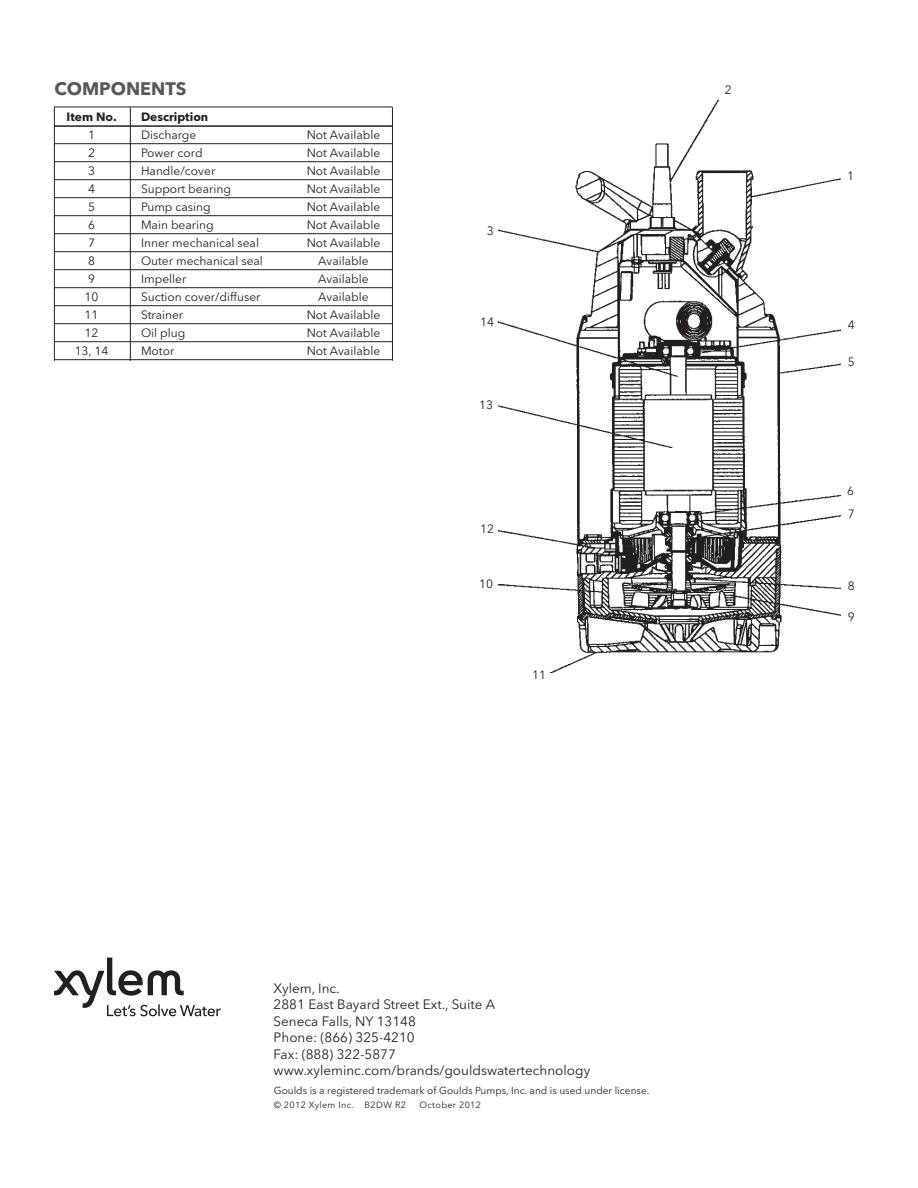
<style>
.page{position:relative;width:918px;height:1188px;background:#fff}
.page>*{position:absolute;margin:0;border:0;box-sizing:border-box;transform-origin:0 0}
.heading{font:700 18px "Avenir Next LT Pro";color:#57585a}
.address{font:13.5px/16.5px "Avenir Next LT Pro";color:#231f20}
.Body_Text{font:12px "Avenir Next LT Pro";color:#231f20}
.t1{font:700 12px "Avenir Next LT Pro";color:#231f20}
.t2{font:10.2px "Avenir Next LT Pro";color:#231f20}
.t3{font:9px "Avenir Next LT Pro";letter-spacing:.04em;color:#231f20}
</style>
<div class="page">
<hr style="left:54px;top:107px;width:338px;height:1px;background:#231f20">
<hr style="left:54px;top:125px;width:338px;height:2px;background:#231f20">
<hr style="left:54px;top:143px;width:338px;height:1px;background:#231f20">
<hr style="left:54px;top:161px;width:338px;height:1px;background:#231f20">
<hr style="left:54px;top:179px;width:338px;height:1px;background:#231f20">
<hr style="left:54px;top:197px;width:338px;height:1px;background:#231f20">
<hr style="left:54px;top:215px;width:338px;height:1px;background:#231f20">
<hr style="left:54px;top:233px;width:338px;height:1px;background:#231f20">
<hr style="left:54px;top:251px;width:338px;height:1px;background:#231f20">
<hr style="left:54px;top:269px;width:338px;height:1px;background:#231f20">
<hr style="left:54px;top:287px;width:338px;height:1px;background:#231f20">
<hr style="left:54px;top:305px;width:338px;height:1px;background:#231f20">
<hr style="left:54px;top:323px;width:338px;height:1px;background:#231f20">
<hr style="left:54px;top:341px;width:338px;height:1px;background:#231f20">
<hr style="left:54px;top:359px;width:338px;height:1px;background:#231f20">
<hr style="left:54px;top:107px;width:1px;height:254px;background:#231f20">
<hr style="left:392px;top:107px;width:1px;height:254px;background:#231f20">
<hr style="left:130px;top:107px;width:1px;height:254px;background:#231f20">
<img style="left:499px;top:101px;width:342px;height:571px">
<svg style="left:54px;top:958px;width:167px;height:58px"></svg>
<p class="heading" style="left:54px;top:77px;width:134px">COMPONENTS</p>
<p class="t1" style="left:67px;top:109px;width:52px">Item No.</p>
<p class="t1" style="left:141px;top:109px;width:69px">Description</p>
<p class="Body_Text" style="left:88px;top:127px;width:8px">1</p>
<p class="Body_Text" style="left:141px;top:127px;width:57px">Discharge</p>
<p class="Body_Text" style="left:307px;top:127px;width:75px">Not Available</p>
<p class="Body_Text" style="left:88px;top:145px;width:8px">2</p>
<p class="Body_Text" style="left:141px;top:145px;width:63px">Power cord</p>
<p class="Body_Text" style="left:307px;top:145px;width:75px">Not Available</p>
<p class="Body_Text" style="left:88px;top:163px;width:8px">3</p>
<p class="Body_Text" style="left:141px;top:163px;width:76px">Handle/cover</p>
<p class="Body_Text" style="left:307px;top:163px;width:75px">Not Available</p>
<p class="Body_Text" style="left:88px;top:181px;width:8px">4</p>
<p class="Body_Text" style="left:141px;top:181px;width:92px">Support bearing</p>
<p class="Body_Text" style="left:307px;top:181px;width:75px">Not Available</p>
<p class="Body_Text" style="left:88px;top:199px;width:8px">5</p>
<p class="Body_Text" style="left:141px;top:199px;width:71px">Pump casing</p>
<p class="Body_Text" style="left:307px;top:199px;width:75px">Not Available</p>
<p class="Body_Text" style="left:88px;top:217px;width:8px">6</p>
<p class="Body_Text" style="left:141px;top:217px;width:74px">Main bearing</p>
<p class="Body_Text" style="left:307px;top:217px;width:75px">Not Available</p>
<p class="Body_Text" style="left:88px;top:235px;width:8px">7</p>
<p class="Body_Text" style="left:141px;top:235px;width:120px">Inner mechanical seal</p>
<p class="Body_Text" style="left:307px;top:235px;width:75px">Not Available</p>
<p class="Body_Text" style="left:88px;top:253px;width:8px">8</p>
<p class="Body_Text" style="left:141px;top:253px;width:123px">Outer mechanical seal</p>
<p class="Body_Text" style="left:318px;top:253px;width:52px">Available</p>
<p class="Body_Text" style="left:88px;top:271px;width:8px">9</p>
<p class="Body_Text" style="left:141px;top:271px;width:47px">Impeller</p>
<p class="Body_Text" style="left:318px;top:271px;width:52px">Available</p>
<p class="Body_Text" style="left:85px;top:289px;width:15px">10</p>
<p class="Body_Text" style="left:141px;top:289px;width:121px">Suction cover/diffuser</p>
<p class="Body_Text" style="left:318px;top:289px;width:52px">Available</p>
<p class="Body_Text" style="left:85px;top:307px;width:15px">11</p>
<p class="Body_Text" style="left:141px;top:307px;width:44px">Strainer</p>
<p class="Body_Text" style="left:307px;top:307px;width:75px">Not Available</p>
<p class="Body_Text" style="left:85px;top:325px;width:15px">12</p>
<p class="Body_Text" style="left:141px;top:325px;width:46px">Oil plug</p>
<p class="Body_Text" style="left:307px;top:325px;width:75px">Not Available</p>
<p class="Body_Text" style="left:75px;top:343px;width:35px">13, 14</p>
<p class="Body_Text" style="left:141px;top:343px;width:35px">Motor</p>
<p class="Body_Text" style="left:307px;top:343px;width:75px">Not Available</p>
<p class="Body_Text" style="left:487px;top:223px;width:8px">3</p>
<p class="Body_Text" style="left:480px;top:315px;width:15px">14</p>
<p class="Body_Text" style="left:479px;top:398px;width:15px">13</p>
<p class="Body_Text" style="left:480px;top:521px;width:15px">12</p>
<p class="Body_Text" style="left:479px;top:577px;width:15px">10</p>
<p class="Body_Text" style="left:532px;top:668px;width:15px">11</p>
<p class="Body_Text" style="left:725px;top:82px;width:8px">2</p>
<p class="Body_Text" style="left:847px;top:168px;width:8px">1</p>
<p class="Body_Text" style="left:848px;top:318px;width:8px">4</p>
<p class="Body_Text" style="left:848px;top:355px;width:8px">5</p>
<p class="Body_Text" style="left:847px;top:483px;width:8px">6</p>
<p class="Body_Text" style="left:848px;top:506px;width:8px">7</p>
<p class="Body_Text" style="left:848px;top:578px;width:8px">8</p>
<p class="Body_Text" style="left:848px;top:610px;width:8px">9</p>
<p class="address" style="left:274px;top:980px;width:68px">Xylem, Inc.</p>
<p class="address" style="left:274px;top:996px;width:223px">2881 East Bayard Street Ext., Suite A</p>
<p class="address" style="left:274px;top:1013px;width:144px">Seneca Falls, NY 13148</p>
<p class="address" style="left:274px;top:1029px;width:143px">Phone: (866) 325-4210<br>Fax: (888) 322-5877</p>
<p class="address" style="left:274px;top:1062px;width:318px">www.xyleminc.com/brands/gouldswatertechnology</p>
<p class="t2" style="left:274px;top:1085px;width:377px">Goulds is a registered trademark of Goulds Pumps, Inc. and is used under license.</p>
<p class="t3" style="left:274px;top:1099px;width:134px">© 2012 Xylem Inc. B2DW R2</p>
<p class="t3" style="left:419px;top:1099px;width:63px">October 2012</p>
</div>
